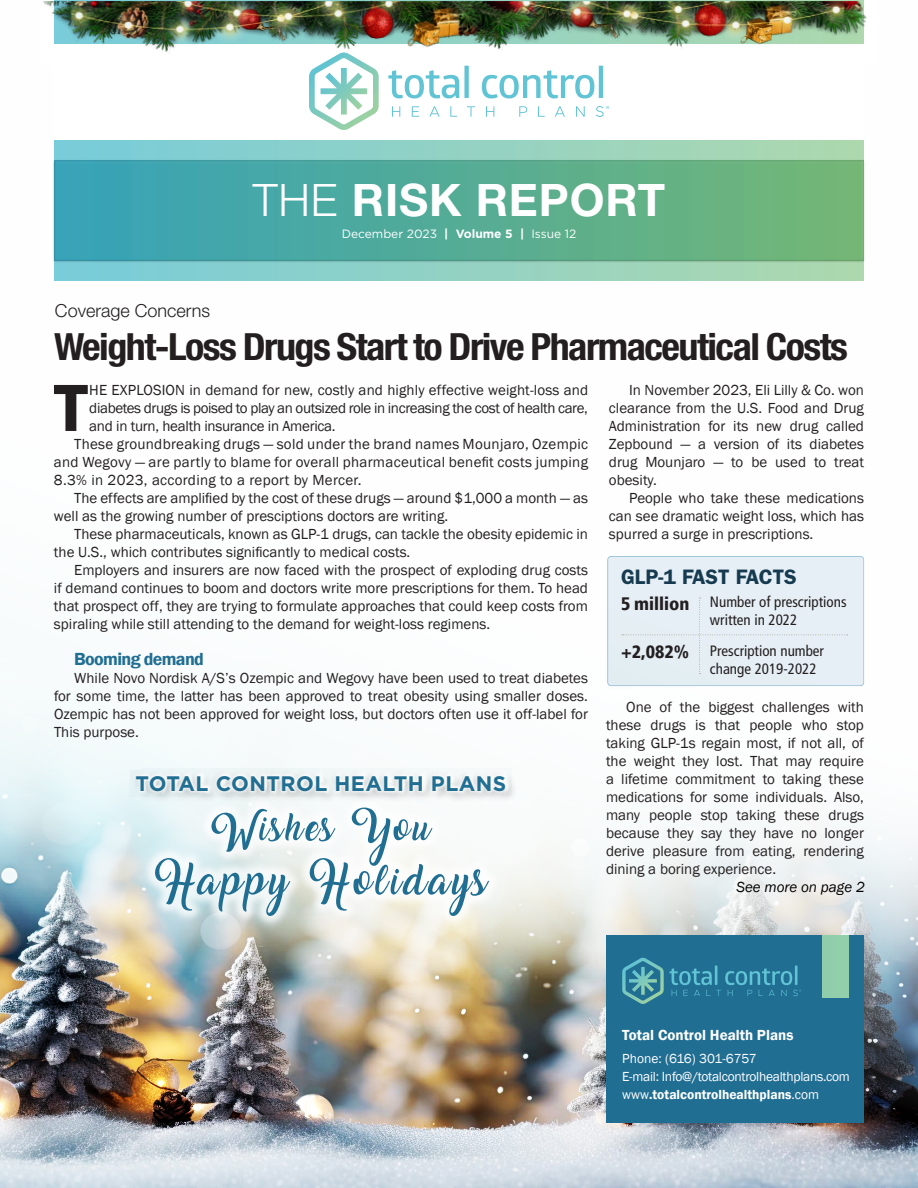
<style>
.page{position:relative;width:918px;height:1188px;background:#fff}
.page>*{position:absolute;margin:0;border:0;box-sizing:border-box;transform-origin:0 0}
.t1{font:600 69px "Franklin Gothic";color:#231f20}
.t2{font:700 44.85px "Helvetica Neue LT Std";letter-spacing:.02em;color:#fff}
.t3{font:700 condensed 37.5px "Helvetica Neue LT Std";letter-spacing:-.04em;color:#231f20;scale:1.07 1}
.t4{font:700 21px "Gotham";letter-spacing:.02em;color:#216e93}
.t5{font:600 21px "ITC Franklin Gothic Std";color:#163b50}
.t6{font:300 18px "Helvetica Neue LT Std";color:#231f20}
.t7{font:600 18px "Franklin Gothic";letter-spacing:-.035em;color:#216e93}
.t8{font:900 condensed 18px "Frutiger LT";color:#231f20}
.t9{font:15px/18px "Franklin Gothic";color:#231f20;text-align:justify}
.t10{font:15px "Franklin Gothic";letter-spacing:.02em;color:#231f20}
.t11{font:condensed 15px/18px "Frutiger LT";color:#231f20}
.t12{font:15px "Franklin Gothic";letter-spacing:-.025em;color:#231f20}
.t13{font:15px "Franklin Gothic";letter-spacing:-.02em;color:#231f20}
.t14{font:600 15px "Franklin Gothic";color:#fff}
.t15{font:italic 15px "Franklin Gothic";color:#000}
.t16{font:13.5px/18px "Franklin Gothic";letter-spacing:-.02em;color:#fff}
.t17{font:12px "Gotham";color:#fff}
.s1{font-weight:300}
.s2{font-weight:700}
.s3{font-weight:900;font-size:18px}
.s4{font-weight:600}
</style>
<div class="page">
<img style="left:0;top:711px;width:918px;height:477px">
<div style="left:134px;top:772px;width:383px;height:31px;background:#231f20;opacity:.35"></div>
<div style="left:142px;top:769px;width:370px;height:28px;background:#fff;opacity:.75"></div>
<div style="left:130px;top:769px;width:374px;height:27px;background:#231f20;opacity:.75"></div>
<div style="left:142px;top:795px;width:360px;height:134px;background:#fff;opacity:.75"></div>
<svg style="left:154px;top:808px;width:335px;height:109px"></svg>
<svg style="left:54px;top:0;width:810px;height:1px"></svg>
<div style="left:606px;top:936px;width:258px;height:187px;background:#216e93"></div>
<svg style="left:622px;top:958px;width:179px;height:46px"></svg>
<div style="left:823px;top:935px;width:26px;height:63px;background:#92cfab"></div>
<div style="left:54px;top:140px;width:810px;height:141px;background:linear-gradient(to right,#78cbda,#aed8ad)"></div>
<div style="left:51px;top:159px;width:815px;height:104px;background:#231f20;opacity:.75"></div>
<svg style="left:309px;top:56px;width:70px;height:74px"></svg>
<svg style="left:388px;top:66px;width:81px;height:32px"></svg>
<svg style="left:482px;top:66px;width:121px;height:32px"></svg>
<svg style="left:392px;top:106px;width:8px;height:11px"></svg>
<svg style="left:412px;top:106px;width:7px;height:11px"></svg>
<svg style="left:429px;top:106px;width:11px;height:11px"></svg>
<svg style="left:450px;top:106px;width:7px;height:11px"></svg>
<svg style="left:467px;top:106px;width:8px;height:11px"></svg>
<svg style="left:486px;top:106px;width:8px;height:11px"></svg>
<svg style="left:519px;top:106px;width:8px;height:11px"></svg>
<svg style="left:538px;top:106px;width:7px;height:11px"></svg>
<svg style="left:555px;top:106px;width:10px;height:11px"></svg>
<svg style="left:576px;top:106px;width:9px;height:11px"></svg>
<svg style="left:596px;top:106px;width:13px;height:11px"></svg>
<div style="left:606px;top:555px;width:259px;height:132px;background:#e6eff5"></div>
<svg style="left:622px;top:598px;width:226px;height:76px"></svg>
<img style="left:43px;top:1px;width:824px;height:55px">
<h2 class="t2" style="left:253px;top:172px;width:414px"><span class="s1">THE</span> RISK REPORT</h2>
<p class="t17" style="left:342px;top:226px;width:236px">December 2023 <span class="s2">| Volume 5 |</span> Issue 12</p>
<p class="t6" style="left:55px;top:300px;width:157px">Coverage Concerns</p>
<h3 class="t3" style="left:54px;top:324px;width:744px">Weight-Loss Drugs Start to Drive Pharmaceutical Costs</h3>
<h1 class="t1" style="left:54px;top:365px;width:35px">T</h1>
<p class="t9" style="left:89px;top:381px;width:500px">HE EXPLOSION in demand for new, costly and highly effective weight-loss and</p>
<p class="t9" style="left:609px;top:381px;width:257px;text-indent:20px">In November 2023, Eli Lilly &amp; Co. won clearance from the U.S. Food and Drug Administration for its new drug called Zepbound — a version of its diabetes drug Mounjaro — to be used to treat obesity.</p>
<p class="t9" style="left:609px;top:489px;width:257px;text-indent:20px">People who take these medications can see dramatic weight loss, which has spurred a surge in prescriptions.</p>
<p class="t12" style="left:89px;top:399px;width:500px">diabetes drugs is poised to play an outsized role in increasing the cost of health care,</p>
<p class="t13" style="left:89px;top:417px;width:248px">and in turn, health insurance in America.</p>
<p class="t10" style="left:74px;top:435px;width:515px">These groundbreaking drugs — sold under the brand names Mounjaro, Ozempic</p>
<p class="t10" style="left:54px;top:453px;width:536px">and Wegovy — are partly to blame for overall pharmaceutical benefit costs jumping</p>
<p class="t10" style="left:54px;top:471px;width:309px">8.3% in 2023, according to a report by Mercer.</p>
<p class="t9" style="left:74px;top:489px;width:515px">The effects are amplified by the cost of these drugs — around $1,000 a month — as</p>
<p class="t9" style="left:54px;top:507px;width:396px">well as the growing number of presciptions doctors are writing.</p>
<p class="t9" style="left:74px;top:525px;width:515px">These pharmaceuticals, known as GLP-1 drugs, can tackle the obesity epidemic in</p>
<p class="t9" style="left:54px;top:543px;width:358px">the U.S., which contributes significantly to medical costs.</p>
<p class="t9" style="left:74px;top:561px;width:515px">Employers and insurers are now faced with the prospect of exploding drug costs</p>
<p class="t9" style="left:54px;top:579px;width:536px">if demand continues to boom and doctors write more prescriptions for them. To head</p>
<p class="t9" style="left:54px;top:597px;width:536px">that prospect off, they are trying to formulate approaches that could keep costs from</p>
<p class="t9" style="left:54px;top:615px;width:438px">spiraling while still attending to the demand for weight-loss regimens.</p>
<p class="t7" style="left:74px;top:648px;width:131px">Booming demand</p>
<p class="t9" style="left:54px;top:669px;width:536px;text-indent:20px">While Novo Nordisk A/S’s Ozempic and Wegovy have been used to treat diabetes for some time, the latter has been approved to treat obesity using smaller doses.<br>Ozempic has not been approved for weight loss, but doctors often use it off-label for This purpose.</p>
<h3 class="t5" style="left:621px;top:564px;width:177px">GLP-1 FAST FACTS</h3>
<p class="t11" style="left:710px;top:593px;width:138px;text-indent:-89px"><span class="s3">5 million</span> Number of prescriptions written in 2022</p>
<p class="t11" style="left:710px;top:641px;width:116px">Prescription number change 2019-2022</p>
<p class="t8" style="left:621px;top:641px;width:70px">+2,082%</p>
<p class="t9" style="left:606px;top:698px;width:260px;text-indent:20px">One of the biggest challenges with these drugs is that people who stop taking GLP-1s regain most, if not all, of the weight they lost. That may require a lifetime commitment to taking these medications for some individuals. Also, many people stop taking these drugs because they say they have no longer derive pleasure from eating, rendering dining a boring experience.</p>
<h3 class="t4" style="left:135px;top:769px;width:372px">TOTAL CONTROL HEALTH PLANS</h3>
<p class="t15" style="left:736px;top:877px;width:130px">See more on page 2</p>
<p class="t14" style="left:622px;top:1026px;width:173px">Total Control Health Plans</p>
<p class="t16" style="left:622px;top:1050px;width:229px">Phone: (616) 301-6757<br>E-mail: Info@/totalcontrolhealthplans.com www<span class="s4">.totalcontrolhealthplans</span>.com</p>
</div>
